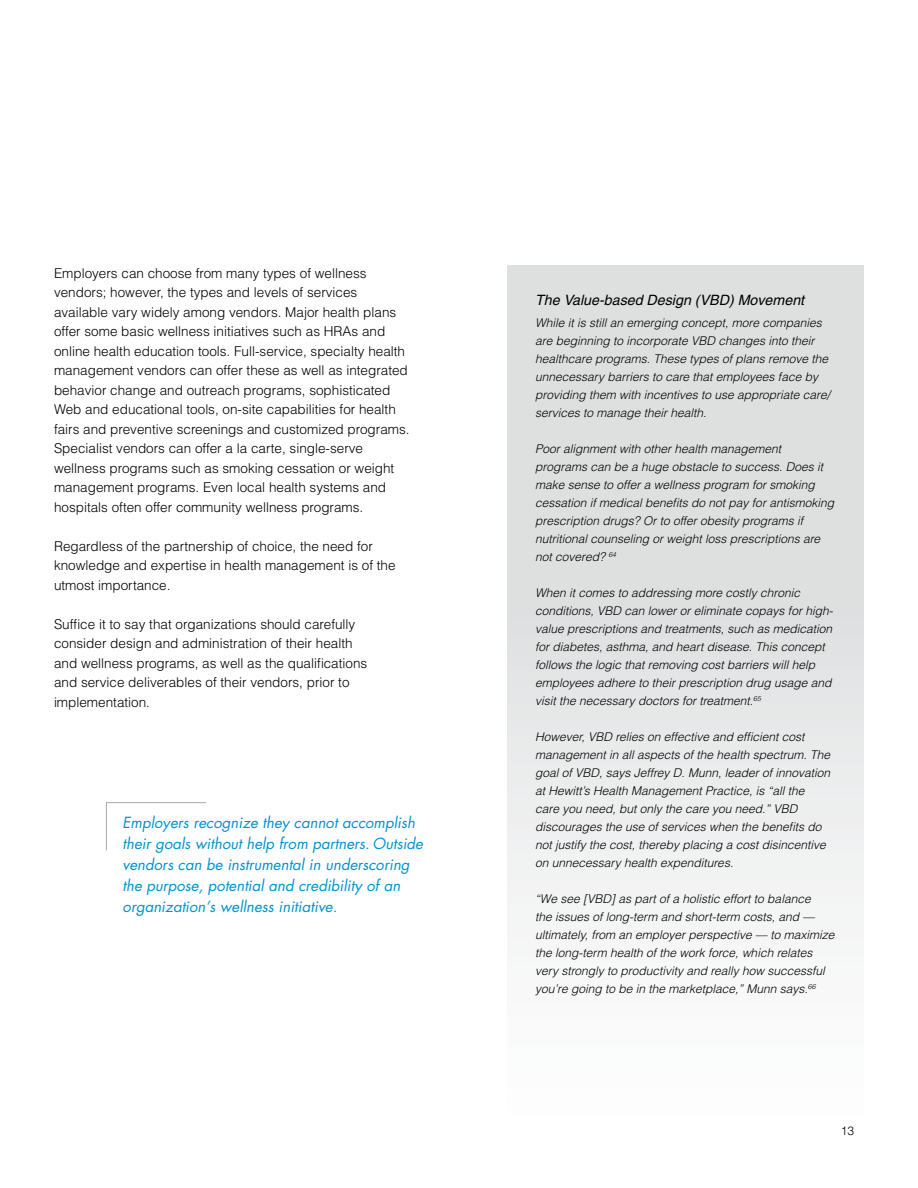
<style>
.page{position:relative;width:918px;height:1188px;background:#fff}
.page>*{position:absolute;margin:0;border:0;box-sizing:border-box;transform-origin:0 0}
.t1{font:italic 15px/21px "Futura";color:#0092cf}
.t2{font:italic 14.25px "Helvetica";color:#000}
.t3{font:300 13.5px/19.5px "Helvetica";color:#000}
.t4{font:italic 300 12px/18px "Helvetica";color:#000}
.t5{font:300 12px "Helvetica";color:#000}
</style>
<div class="page">
<div style="left:508px;top:266px;width:356px;height:869px;background:linear-gradient(to bottom,#d6d8d8,#fcfcfd)"></div>
<hr style="left:106px;top:802px;width:100px;height:1px;background:#a7a9ac">
<hr style="left:106px;top:802px;width:1px;height:48px;background:#a7a9ac">
<p class="t3" style="left:54px;top:263px;width:357px">Employers can choose from many types of wellness vendors; however, the types and levels of services available vary widely among vendors. Major health plans offer some basic wellness initiatives such as HRAs and online health education tools. Full-service, specialty health management vendors can offer these as well as integrated behavior change and outreach programs, sophisticated Web and educational tools, on-site capabilities for health fairs and preventive screenings and customized programs.<br>Specialist vendors can offer a la carte, single-serve wellness programs such as smoking cessation or weight management programs. Even local health systems and hospitals often offer community wellness programs.</p>
<p class="t3" style="left:54px;top:536px;width:343px">Regardless of the partnership of choice, the need for knowledge and expertise in health management is of the utmost importance.</p>
<p class="t3" style="left:54px;top:614px;width:315px">Suffice it to say that organizations should carefully consider design and administration of their health and wellness programs, as well as the qualifications and service deliverables of their vendors, prior to implementation.</p>
<p class="t1" style="left:123px;top:812px;width:302px">Employers recognize they cannot accomplish their goals without help from partners. Outside vendors can be instrumental in underscoring the purpose, potential and credibility of an organization’s wellness initiative.</p>
<p class="t2" style="left:535px;top:291px;width:270px">The Value-based Design (VBD) Movement</p>
<p class="t4" style="left:535px;top:314px;width:296px">While it is still an emerging concept, more companies are beginning to incorporate VBD changes into their healthcare programs. These types of plans remove the unnecessary barriers to care that employees face by providing them with incentives to use appropriate care/ services to manage their health.</p>
<p class="t4" style="left:535px;top:440px;width:300px">Poor alignment with other health management programs can be a huge obstacle to success. Does it make sense to offer a wellness program for smoking cessation if medical benefits do not pay for antismoking prescription drugs? Or to offer obesity programs if nutritional counseling or weight loss prescriptions are not covered? <sup>64</sup></p>
<p class="t4" style="left:535px;top:584px;width:299px">When it comes to addressing more costly chronic conditions, VBD can lower or eliminate copays for high&shy;value prescriptions and treatments, such as medication for diabetes, asthma, and heart disease. This concept follows the logic that removing cost barriers will help employees adhere to their prescription drug usage and visit the necessary doctors for treatment.<sup>65</sup></p>
<p class="t4" style="left:535px;top:728px;width:297px">However, VBD relies on effective and efficient cost management in all aspects of the health spectrum. The goal of VBD, says Jeffrey D. Munn, leader of innovation at Hewitt’s Health Management Practice, is “all the care you need, but only the care you need.” VBD discourages the use of services when the benefits do not justify the cost, thereby placing a cost disincentive on unnecessary health expenditures.</p>
<p class="t4" style="left:535px;top:890px;width:301px">“We see [VBD] as part of a holistic effort to balance<br>the issues of long-term and short-term costs, and — ultimately, from an employer perspective — to maximize the long-term health of the work force, which relates very strongly to productivity and really how successful you’re going to be in the marketplace,” Munn says.<sup>66</sup></p>
<p class="t5" style="left:841px;top:1123px;width:15px">13</p>
</div>
